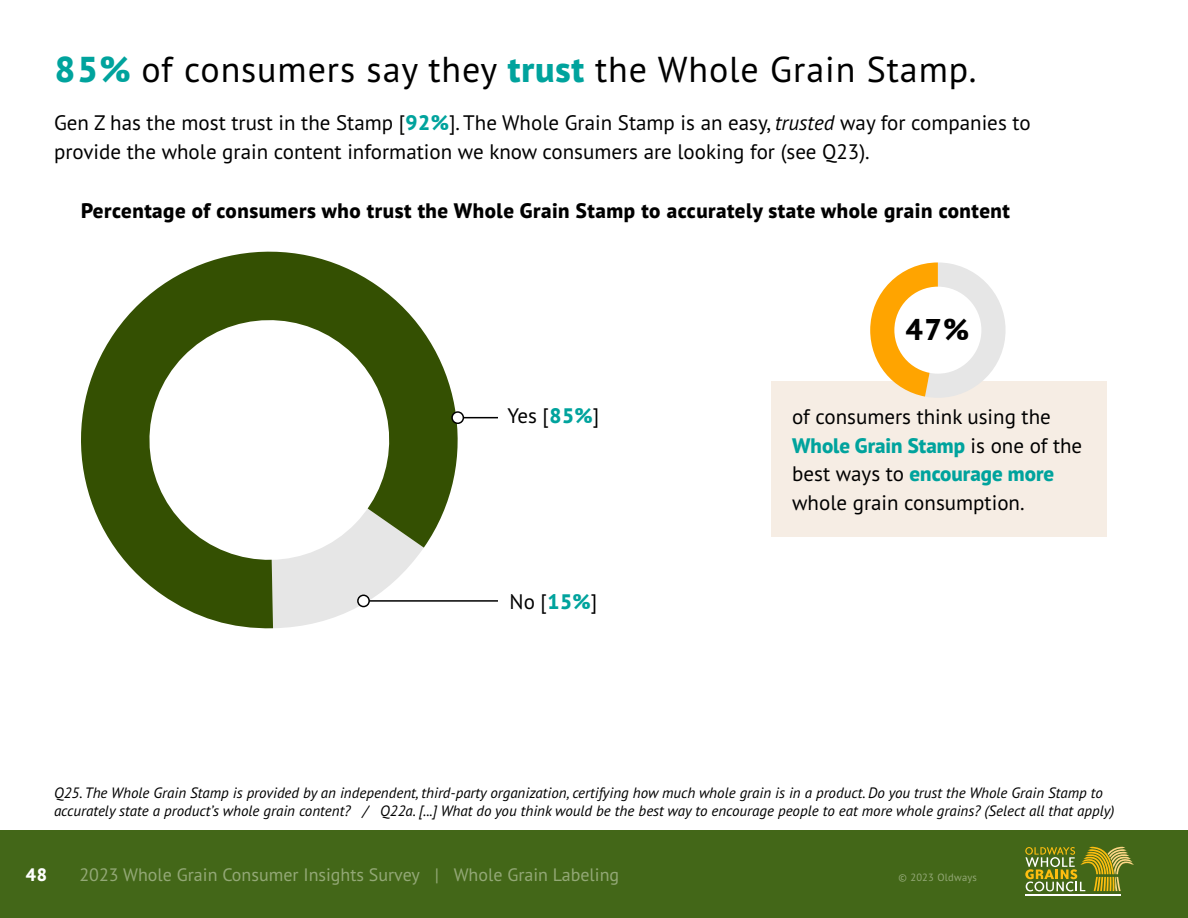
<style>
.page{position:relative;width:1188px;height:918px;background:#fff}
.page>*{position:absolute;margin:0;border:0;box-sizing:border-box;transform-origin:0 0}
.t1{font:36px "PT Sans Pro";letter-spacing:.025em;color:#000}
.t2{font:800 30px "PT Sans Pro";color:#000}
.Secondary_Text__14_p{font:21px/28.5px "PT Sans Pro";color:#000}
.t3{font:800 21px "PT Sans Pro";letter-spacing:.025em;color:#000}
.t4{font:18px "PT Sans Pro";color:#93a876}
.t5{font:800 18px "PT Sans Pro";color:#fff}
.Question_Text{font:italic 15px/18px "PT Sans Pro";color:#000}
.t6{font:10.5px "PT Sans Pro";letter-spacing:.025em;color:#93a876}
.s1{font-weight:800;color:#00a39d}
.s2{font-style:italic}
</style>
<div class="page">
<div style="left:0;top:830px;width:1188px;height:88px;background:#436718"></div>
<hr style="left:1025px;top:894px;width:96px;height:1px;background:#fff">
<svg style="left:1025px;top:847px;width:109px;height:44px"></svg>
<svg style="left:81px;top:252px;width:402px;height:377px"></svg>
<svg style="left:137px;top:308px;width:264px;height:264px"></svg>
<hr style="left:457px;top:417px;width:41px;height:1px;background:#000">
<svg style="left:451px;top:411px;width:13px;height:13px"></svg>
<hr style="left:363px;top:600px;width:135px;height:2px;background:#000">
<svg style="left:269px;top:440px;width:155px;height:188px"></svg>
<div style="left:772px;top:381px;width:335px;height:156px;background:#f6ede4"></div>
<svg style="left:870px;top:262px;width:136px;height:136px"></svg>
<div style="left:894px;top:287px;width:87px;height:87px;background:#fff;border-radius:50%"></div>
<h1 class="t1" style="left:54px;top:46px;width:924px"><span class="s1">85%</span> of consumers say they <span class="s1">trust</span> the Whole Grain Stamp.</h1>
<p class="Secondary_Text__14_p" style="left:54px;top:108px;width:978px">Gen Z has the most trust in the Stamp [<span class="s1">92%</span>]. The Whole Grain Stamp is an easy, <span class="s2">trusted</span> way for companies to provide the whole grain content information we know consumers are looking for (see Q23).</p>
<h2 class="t3" style="left:81px;top:197px;width:931px">Percentage of consumers who trust the Whole Grain Stamp to accurately state whole grain content</h2>
<p class="Secondary_Text__14_p" style="left:508px;top:401px;width:93px">Yes [<span class="s1">85%</span>]</p>
<p class="Secondary_Text__14_p" style="left:510px;top:587px;width:89px">No [<span class="s1">15%</span>]</p>
<p class="t2" style="left:905px;top:310px;width:66px">47%</p>
<p class="Secondary_Text__14_p" style="left:792px;top:402px;width:292px">of consumers think using the<br><span class="s1">Whole Grain Stamp</span> is one of the best ways to <span class="s1">encourage more </span>whole grain consumption.</p>
<p class="Question_Text" style="left:54px;top:783px;width:1062px">Q25. The Whole Grain Stamp is provided by an independent, third-party organization, certifying how much whole grain is in a product. Do you trust the Whole Grain Stamp to accurately state a product’s whole grain content? / Q22a. [...] What do you think would be the best way to encourage people to eat more whole grains? (Select all that apply)</p>
<p class="t5" style="left:26px;top:863px;width:23px">48</p>
<p class="t4" style="left:80px;top:863px;width:541px">2023 Whole Grain Consumer Insights Survey | Whole Grain Labeling</p>
<p class="t6" style="left:899px;top:871px;width:80px">© 2023 Oldways</p>
</div>
